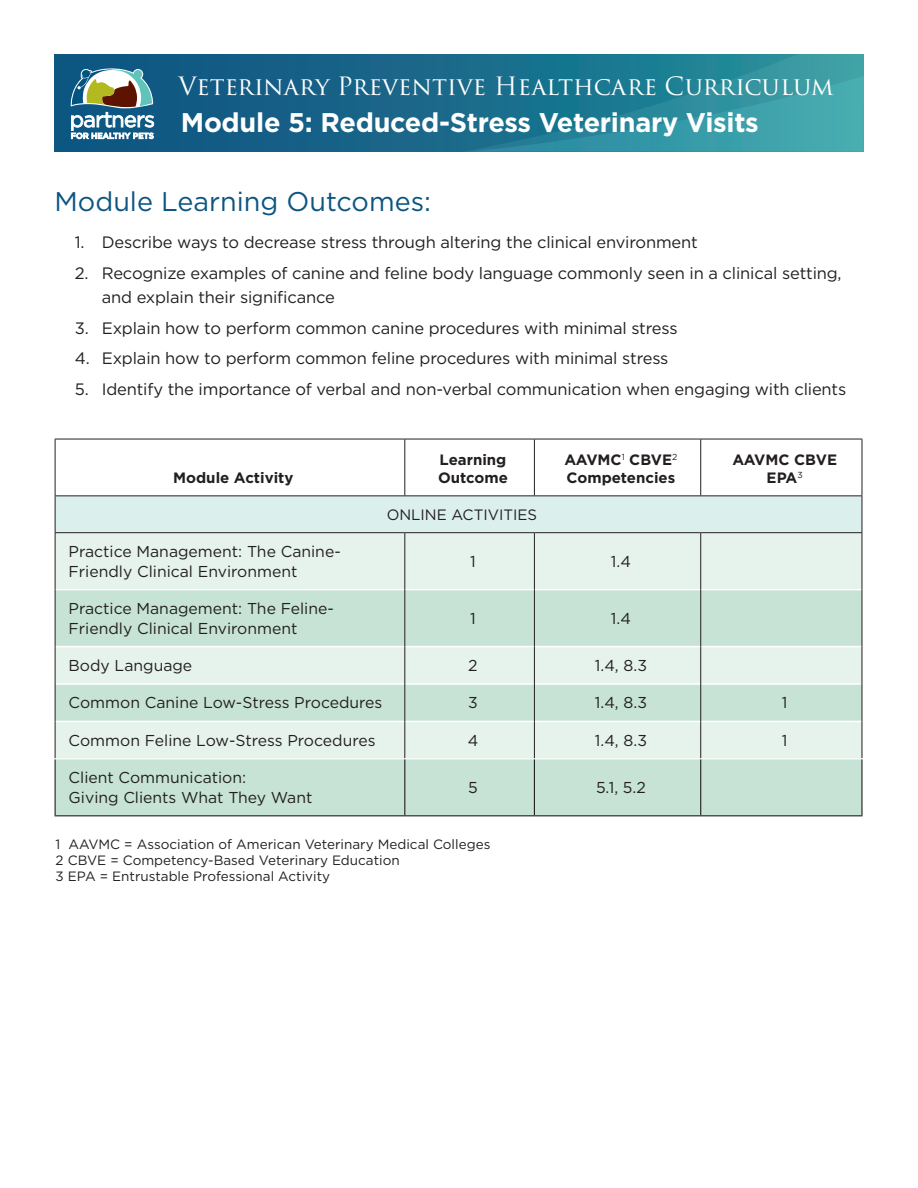
<style>
.page{position:relative;width:918px;height:1188px;background:#fff}
.page>*{position:absolute;margin:0;border:0;box-sizing:border-box;transform-origin:0 0}
.t1{font:700 27px "Gotham";letter-spacing:-.01em;color:#fff}
.normal_body{font:27px "Gotham";color:#0c5582}
.t2{font:24.6px "Trajan Pro 3";color:#fff}
.t3{font:16.5px/24px "Gotham";letter-spacing:-.01em;color:#231f20}
.Table_text{font:15.75px/19.5px "Gotham";color:#231f20}
.t4{font:700 15px/18px "Gotham";color:#231f20}
.t5{font:15px "Gotham";color:#231f20}
.t6{font:13.5px "Gotham";color:#231f20}
</style>
<div class="page">
<div style="left:54px;top:54px;width:810px;height:97px;background:#165e86"></div>
<svg style="left:450px;top:54px;width:414px;height:98px;background:#2a889b"></svg>
<svg style="left:70px;top:68px;width:84px;height:71px"></svg>
<div style="left:55px;top:496px;width:807px;height:37px;background:#dbefed"></div>
<div style="left:56px;top:533px;width:806px;height:56px;background:#e6f3ec"></div>
<svg style="left:56px;top:590px;width:806px;height:225px;background:#d0e8dc"></svg>
<hr style="left:55px;top:646px;width:349px;height:1px;background:#fff">
<hr style="left:405px;top:646px;width:129px;height:1px;background:#fff">
<hr style="left:535px;top:646px;width:165px;height:1px;background:#fff">
<hr style="left:701px;top:646px;width:161px;height:1px;background:#fff">
<hr style="left:55px;top:683px;width:349px;height:2px;background:#fff">
<hr style="left:405px;top:683px;width:129px;height:2px;background:#fff">
<hr style="left:535px;top:683px;width:165px;height:2px;background:#fff">
<hr style="left:701px;top:683px;width:161px;height:2px;background:#fff">
<hr style="left:55px;top:721px;width:349px;height:1px;background:#fff">
<hr style="left:405px;top:721px;width:129px;height:1px;background:#fff">
<hr style="left:535px;top:721px;width:165px;height:1px;background:#fff">
<hr style="left:701px;top:721px;width:161px;height:1px;background:#fff">
<hr style="left:55px;top:439px;width:350px;height:1px;background:#231f20">
<hr style="left:55px;top:439px;width:1px;height:56px;background:#231f20">
<hr style="left:405px;top:439px;width:129px;height:1px;background:#231f20">
<hr style="left:404px;top:439px;width:1px;height:56px;background:#231f20">
<hr style="left:534px;top:439px;width:167px;height:1px;background:#231f20">
<hr style="left:534px;top:439px;width:1px;height:56px;background:#231f20">
<hr style="left:701px;top:439px;width:161px;height:1px;background:#231f20">
<hr style="left:700px;top:439px;width:1px;height:56px;background:#231f20">
<hr style="left:862px;top:439px;width:1px;height:56px;background:#231f20">
<hr style="left:55px;top:495px;width:350px;height:1px;background:#231f20">
<hr style="left:55px;top:496px;width:1px;height:36px;background:#231f20">
<hr style="left:405px;top:495px;width:129px;height:1px;background:#231f20">
<hr style="left:534px;top:495px;width:167px;height:1px;background:#231f20">
<hr style="left:701px;top:495px;width:161px;height:1px;background:#231f20">
<hr style="left:862px;top:496px;width:1px;height:36px;background:#231f20">
<hr style="left:55px;top:532px;width:350px;height:1px;background:#231f20">
<hr style="left:405px;top:532px;width:129px;height:1px;background:#231f20">
<hr style="left:534px;top:532px;width:167px;height:1px;background:#231f20">
<hr style="left:701px;top:532px;width:161px;height:1px;background:#231f20">
<hr style="left:55px;top:533px;width:1px;height:57px;background:#231f20">
<hr style="left:404px;top:533px;width:1px;height:57px;background:#231f20">
<hr style="left:534px;top:533px;width:1px;height:57px;background:#231f20">
<hr style="left:700px;top:533px;width:1px;height:57px;background:#231f20">
<hr style="left:862px;top:533px;width:1px;height:57px;background:#231f20">
<hr style="left:55px;top:590px;width:1px;height:57px;background:#231f20">
<hr style="left:404px;top:590px;width:1px;height:57px;background:#231f20">
<hr style="left:534px;top:590px;width:1px;height:57px;background:#231f20">
<hr style="left:700px;top:590px;width:1px;height:57px;background:#231f20">
<hr style="left:862px;top:590px;width:1px;height:57px;background:#231f20">
<hr style="left:55px;top:647px;width:1px;height:37px;background:#231f20">
<hr style="left:404px;top:647px;width:1px;height:37px;background:#231f20">
<hr style="left:534px;top:647px;width:1px;height:37px;background:#231f20">
<hr style="left:700px;top:647px;width:1px;height:37px;background:#231f20">
<hr style="left:862px;top:647px;width:1px;height:37px;background:#231f20">
<hr style="left:55px;top:684px;width:1px;height:37px;background:#231f20">
<hr style="left:404px;top:684px;width:1px;height:37px;background:#231f20">
<hr style="left:534px;top:684px;width:1px;height:37px;background:#231f20">
<hr style="left:700px;top:684px;width:1px;height:37px;background:#231f20">
<hr style="left:862px;top:684px;width:1px;height:37px;background:#231f20">
<hr style="left:55px;top:721px;width:1px;height:37px;background:#231f20">
<hr style="left:404px;top:721px;width:1px;height:37px;background:#231f20">
<hr style="left:534px;top:721px;width:1px;height:37px;background:#231f20">
<hr style="left:700px;top:721px;width:1px;height:37px;background:#231f20">
<hr style="left:862px;top:721px;width:1px;height:37px;background:#231f20">
<hr style="left:55px;top:758px;width:350px;height:1px;background:#fff">
<hr style="left:405px;top:758px;width:129px;height:1px;background:#fff">
<hr style="left:534px;top:758px;width:167px;height:1px;background:#fff">
<hr style="left:701px;top:758px;width:162px;height:1px;background:#fff">
<hr style="left:55px;top:759px;width:1px;height:56px;background:#231f20">
<hr style="left:404px;top:759px;width:1px;height:56px;background:#231f20">
<hr style="left:534px;top:759px;width:1px;height:56px;background:#231f20">
<hr style="left:700px;top:759px;width:1px;height:56px;background:#231f20">
<hr style="left:861px;top:759px;width:2px;height:56px;background:#231f20">
<hr style="left:55px;top:815px;width:350px;height:1px;background:#231f20">
<hr style="left:405px;top:815px;width:129px;height:1px;background:#231f20">
<hr style="left:534px;top:815px;width:167px;height:1px;background:#231f20">
<hr style="left:701px;top:815px;width:162px;height:1px;background:#231f20">
<h2 class="t2" style="left:178px;top:69px;width:657px">Veterinary Preventive Healthcare Curriculum</h2>
<p class="t1" style="left:181px;top:107px;width:580px">Module 5: Reduced-Stress Veterinary Visits</p>
<p class="normal_body" style="left:55px;top:184px;width:378px">Module Learning Outcomes:</p>
<p class="t3" style="left:75px;top:230px;width:625px">1. Describe ways to decrease stress through altering the clinical environment</p>
<p class="t3" style="left:102px;top:261px;width:741px;text-indent:-27px">2. Recognize examples of canine and feline body language commonly seen in a clinical setting, and explain their significance</p>
<p class="t3" style="left:75px;top:315px;width:604px">3. Explain how to perform common canine procedures with minimal stress</p>
<p class="t3" style="left:75px;top:346px;width:595px">4. Explain how to perform common feline procedures with minimal stress</p>
<p class="t3" style="left:75px;top:377px;width:773px">5. Identify the importance of verbal and non-verbal communication when engaging with clients</p>
<p class="t4" style="left:173px;top:468px;width:122px">Module Activity</p>
<p class="t4" style="left:438px;top:450px;width:71px">Learning<br>Outcome</p>
<p class="t4" style="left:564px;top:450px;width:115px">AAVMC<sup>1</sup> CBVE<sup>2<br></sup>Competencies</p>
<p class="t4" style="left:732px;top:450px;width:106px;text-align:center">AAVMC CBVE<br>EPA<sup>3</sup></p>
<p class="t5" style="left:387px;top:505px;width:152px">ONLINE ACTIVITIES</p>
<p class="Table_text" style="left:69px;top:542px;width:274px">Practice Management: The Canine-<br>Friendly Clinical Environment</p>
<p class="Table_text" style="left:470px;top:551px;width:7px">1</p>
<p class="Table_text" style="left:611px;top:551px;width:22px">1.4</p>
<p class="Table_text" style="left:69px;top:598px;width:267px">Practice Management: The Feline-<br>Friendly Clinical Environment</p>
<p class="Table_text" style="left:470px;top:608px;width:7px">1</p>
<p class="Table_text" style="left:611px;top:608px;width:22px">1.4</p>
<p class="Table_text" style="left:69px;top:655px;width:125px">Body Language</p>
<p class="Table_text" style="left:468px;top:655px;width:11px">2</p>
<p class="Table_text" style="left:595px;top:655px;width:54px">1.4, 8.3</p>
<p class="Table_text" style="left:69px;top:693px;width:315px">Common Canine Low-Stress Procedures</p>
<p class="Table_text" style="left:468px;top:693px;width:11px">3</p>
<p class="Table_text" style="left:595px;top:693px;width:54px">1.4, 8.3</p>
<p class="Table_text" style="left:782px;top:693px;width:7px">1</p>
<p class="Table_text" style="left:69px;top:730px;width:308px">Common Feline Low-Stress Procedures</p>
<p class="Table_text" style="left:468px;top:730px;width:12px">4</p>
<p class="Table_text" style="left:595px;top:730px;width:54px">1.4, 8.3</p>
<p class="Table_text" style="left:782px;top:730px;width:7px">1</p>
<p class="Table_text" style="left:69px;top:768px;width:245px">Client Communication:<br>Giving Clients What They Want</p>
<p class="Table_text" style="left:468px;top:777px;width:11px">5</p>
<p class="Table_text" style="left:596px;top:777px;width:51px">5.1, 5.2</p>
<p class="t6" style="left:56px;top:835px;width:436px">1 AAVMC = Association of American Veterinary Medical Colleges</p>
<p class="t6" style="left:56px;top:852px;width:346px">2 CBVE = Competency-Based Veterinary Education</p>
<p class="t6" style="left:56px;top:868px;width:276px">3 EPA = Entrustable Professional Activity</p>
</div>
